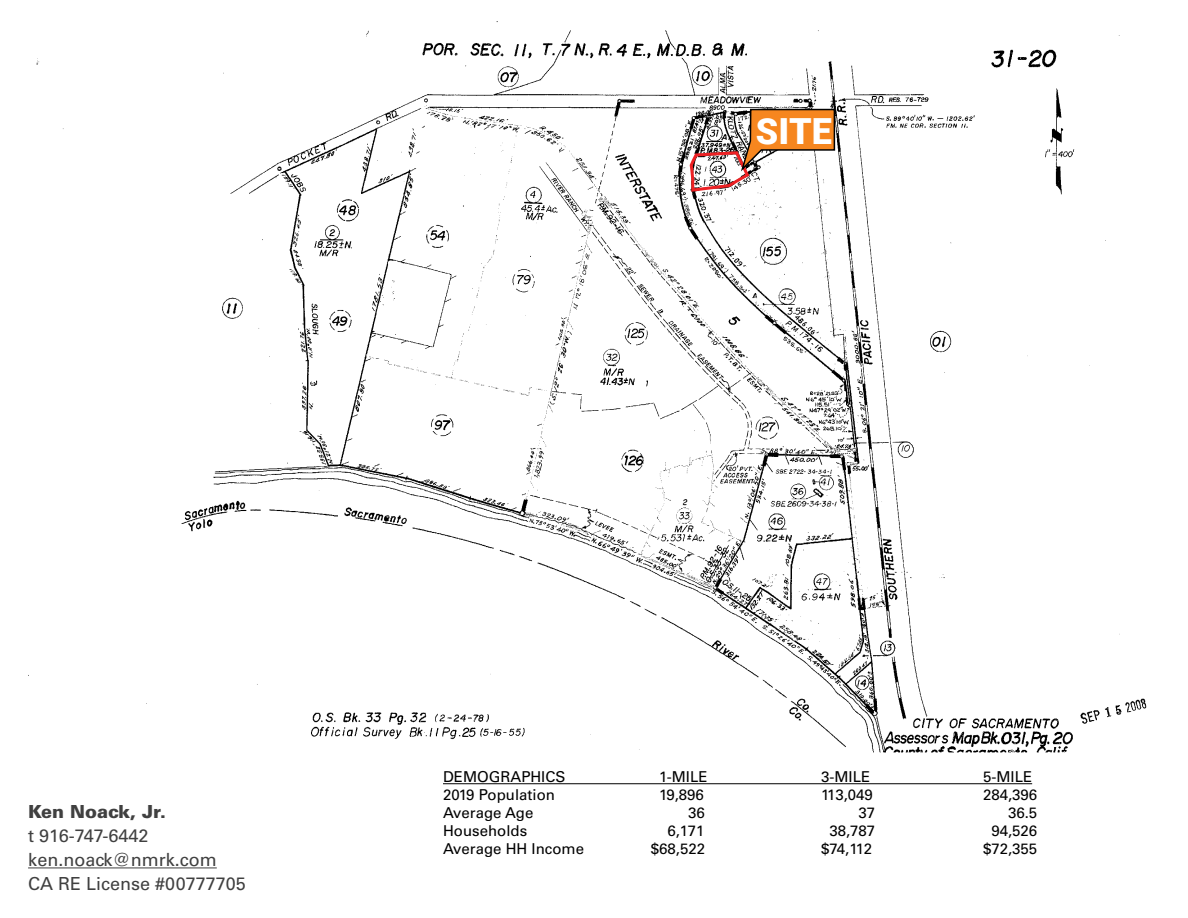
<style>
.page{position:relative;width:1188px;height:918px;background:#fff}
.page>*{position:absolute;margin:0;border:0;box-sizing:border-box;transform-origin:0 0}
.t1{font:900 36px "Roboto";color:#fff}
.t2{font:18px/24px "Univers LT Std";color:#404040}
.t3{font:900 18px "Univers LT Std";color:#404040}
.t4{font:15px "Univers LT Std";color:#000}
</style>
<div class="page">
<hr style="left:443px;top:783px;width:589px;height:1px;background:#000">
<hr style="left:28px;top:867px;width:189px;height:1px;background:#404040">
<img style="left:28px;top:22px;width:1119px;height:731px">
<svg style="left:688px;top:108px;width:148px;height:85px"></svg>
<h1 class="t1" style="left:756px;top:106px;width:78px">SITE</h1>
<p class="t3" style="left:28px;top:800px;width:140px">Ken Noack, Jr.</p>
<p class="t2" style="left:28px;top:824px;width:219px">t 916-747-6442 ken.noack@nmrk.com<br>CA RE License #00777705</p>
<p class="t4" style="left:443px;top:768px;width:124px">DEMOGRAPHICS</p>
<p class="t4" style="left:659px;top:768px;width:50px">1-MILE</p>
<p class="t4" style="left:821px;top:768px;width:51px">3-MILE</p>
<p class="t4" style="left:983px;top:768px;width:51px">5-MILE</p>
<p class="t4" style="left:443px;top:786px;width:114px">2019 Population</p>
<p class="t4" style="left:659px;top:786px;width:46px">19,896</p>
<p class="t4" style="left:821px;top:786px;width:53px">113,049</p>
<p class="t4" style="left:983px;top:786px;width:56px">284,396</p>
<p class="t4" style="left:443px;top:804px;width:92px">Average Age</p>
<p class="t4" style="left:688px;top:804px;width:18px">36</p>
<p class="t4" style="left:859px;top:804px;width:18px">37</p>
<p class="t4" style="left:1008px;top:804px;width:31px">36.5</p>
<p class="t4" style="left:443px;top:822px;width:86px">Households</p>
<p class="t4" style="left:667px;top:822px;width:39px">6,171</p>
<p class="t4" style="left:829px;top:822px;width:47px">38,787</p>
<p class="t4" style="left:991px;top:822px;width:47px">94,526</p>
<p class="t4" style="left:443px;top:840px;width:143px">Average HH Income</p>
<p class="t4" style="left:651px;top:840px;width:56px">$68,522</p>
<p class="t4" style="left:821px;top:840px;width:53px">$74,112</p>
<p class="t4" style="left:983px;top:840px;width:56px">$72,355</p>
</div>
